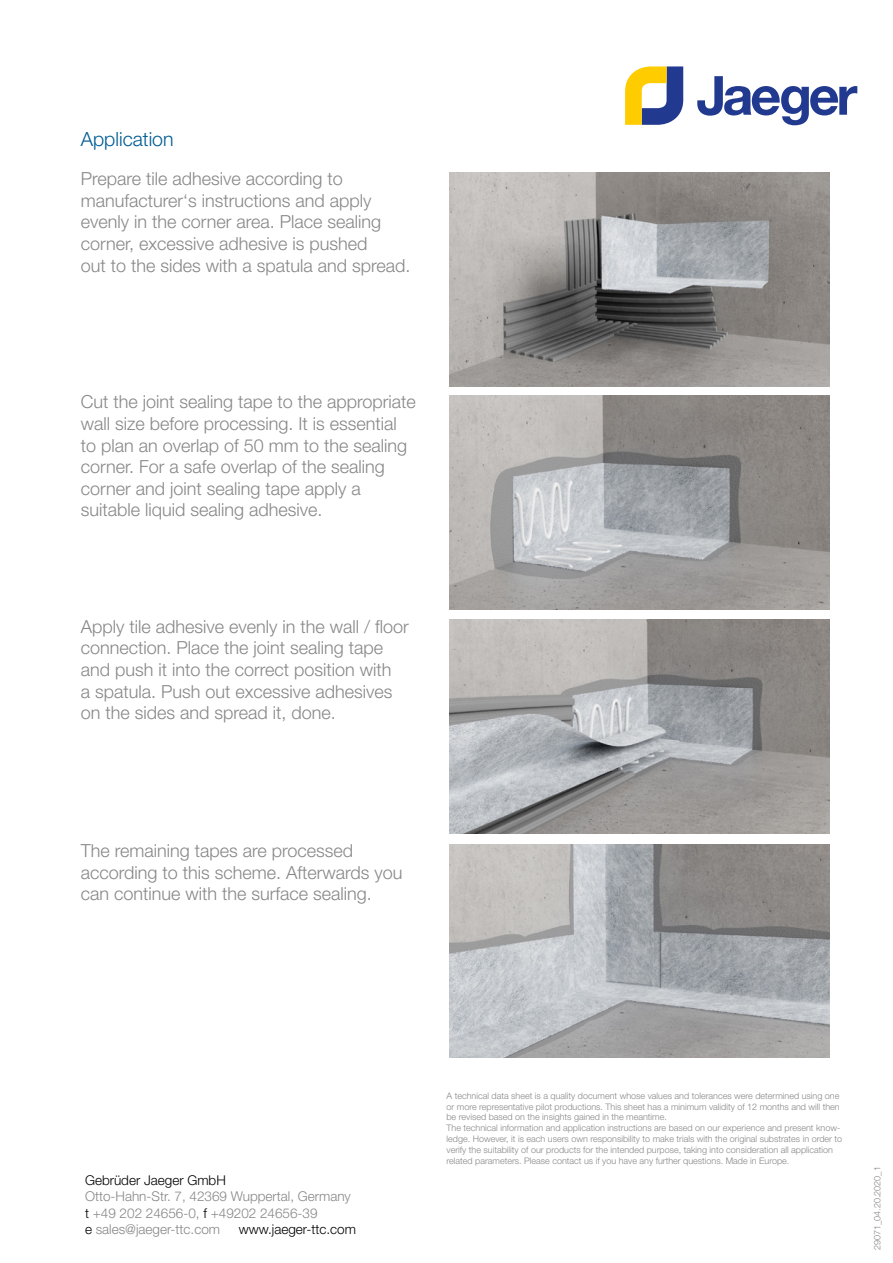
<style>
.page{position:relative;width:893px;height:1263px;background:#fff}
.page>*{position:absolute;margin:0;border:0;box-sizing:border-box;transform-origin:0 0}
.t1{font:300 19.5px "Helvetica Neue LT Std";color:#005b94}
.t2{font:300 18px/21.6px "Helvetica Neue LT Std";color:#878787}
.t3{font:300 13.5px/16.2px "Helvetica Neue LT Std";color:#878787}
.t4{font:300 13.5px "Helvetica Neue LT Std";color:#000}
.t5{font:300 9px/10.8px "Helvetica Neue LT Std";color:#878787}
.s1{color:#000}
</style>
<div class="page">
<svg style="left:625px;top:66px;width:58px;height:59px"></svg>
<svg style="left:697px;top:76px;width:160px;height:49px"></svg>
<img style="left:449px;top:172px;width:380px;height:214px">
<img style="left:449px;top:620px;width:380px;height:213px">
<img style="left:449px;top:396px;width:380px;height:213px">
<img style="left:449px;top:844px;width:380px;height:214px">
<p class="t1" style="left:81px;top:128px;width:94px">Application</p>
<p class="t2" style="left:81px;top:168px;width:331px">Prepare tile adhesive according to manufacturer‘s instructions and apply evenly in the corner area. Place sealing corner, excessive adhesive is pushed<br>out to the sides with a spatula and spread.</p>
<p class="t2" style="left:81px;top:391px;width:337px">Cut the joint sealing tape to the appropriate wall size before processing. It is essential to plan an overlap of 50 mm to the sealing corner. For a safe overlap of the sealing corner and joint sealing tape apply a suitable liquid sealing adhesive.</p>
<p class="t2" style="left:81px;top:615px;width:330px">Apply tile adhesive evenly in the wall / floor connection. Place the joint sealing tape and push it into the correct position with<br>a spatula. Push out excessive adhesives on the sides and spread it, done.</p>
<p class="t2" style="left:81px;top:839px;width:323px">The remaining tapes are processed according to this scheme. Afterwards you can continue with the surface sealing.</p>
<p class="t4" style="left:85px;top:1172px;width:142px">Gebrüder Jaeger GmbH</p>
<p class="t3" style="left:85px;top:1188px;width:267px">Otto-Hahn-Str. 7, 42369 Wuppertal, Germany <span class="s1">t</span> +49 202 24656-0, <span class="s1">f</span> +49202 24656-39<br><span class="s1">e</span> sales@jaeger-ttc.com</p>
<p class="t4" style="left:239px;top:1221px;width:119px">www.jaeger-ttc.com</p>
<p class="t5" style="left:446px;top:1090px;width:397px">A technical data sheet is a quality document whose values and tolerances were determined using one or more representative pilot productions. This sheet has a minimum validity of 12 months and will then be revised based on the insights gained in the meantime.<br>The technical information and application instructions are based on our experience and present know&shy;ledge. However, it is each users own responsibility to make trials with the original substrates in order to verify the suitability of our products for the intended purpose, taking into consideration all application related parameters. Please contact us if you have any further questions. Made in Europe.</p>
<p class="t5" style="left:872px;top:1250px;width:86px;rotate:-90deg">29071_04.20.2020_1</p>
</div>
